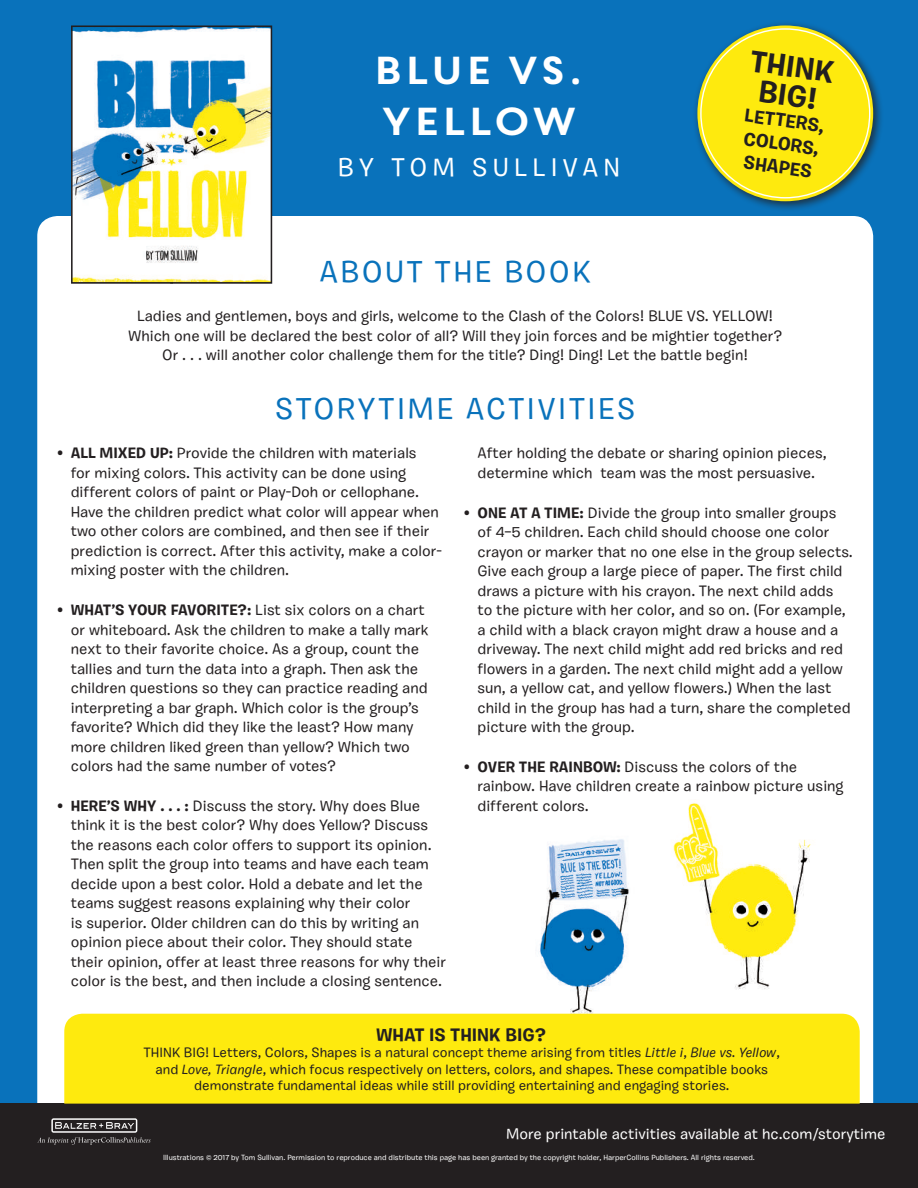
<style>
.page{position:relative;width:918px;height:1188px;background:#fff}
.page>*{position:absolute;margin:0;border:0;box-sizing:border-box;transform-origin:0 0}
.t1{font:39px/51px "Core Circus";letter-spacing:-.105em;color:#fff;scale:1.05 1}
.t2{font:500 30px "Burbank Small";letter-spacing:.08em;color:#0972bb}
.t3{font:700 30px/28.7px "Burbank Small";color:#231f20;text-align:center}
.t4{font:500 25.5px "Burbank Small";letter-spacing:.2em;color:#fff}
.t5{font:700 18.6px/23.2px "Burbank Small";color:#231f20;text-align:justify}
.t6{font:700 18px "Burbank Small";color:#231f20}
.t7{font:500 15px/19.5px "Burbank Small";color:#231f20}
.t8{font:500 15px "Burbank Small";color:#fff}
.t9{font:500 13.5px/16.5px "Burbank Small";color:#231f20;text-align:center}
.t10{font:500 7.5px "Burbank Small";color:#fff}
.s1{font-weight:700}
.s2{font-style:italic}
</style>
<div class="page">
<div style="left:0;top:0;width:918px;height:1104px;background:#0972bb"></div>
<div style="left:37px;top:216px;width:836px;height:888px;background:#fff"></div>
<img style="left:665px;top:799px;width:152px;height:194px">
<div style="left:0;top:1104px;width:918px;height:84px;background:#231f20"></div>
<svg style="left:37px;top:1118px;width:114px;height:27px"></svg>
<img style="left:536px;top:831px;width:106px;height:183px">
<svg style="left:74px;top:28px;width:195px;height:253px"></svg>
<div style="left:71px;top:25px;width:201px;height:259px;border:2px solid #231f20"></div>
<div style="left:64px;top:1014px;width:796px;height:90px;background:#feea0e"></div>
<div style="left:693px;top:21px;width:191px;height:191px;background:#231f20;opacity:.75"></div>
<svg style="left:697px;top:25px;width:176px;height:176px;background:#ebe13e"></svg>
<div style="left:701px;top:29px;width:169px;height:169px;background:#feea0e;border-radius:50%"></div>
<h1 class="t1" style="left:371px;top:43px;width:207px">BLUE VS.<br>YELLOW</h1>
<h3 class="t4" style="left:338px;top:152px;width:284px">BY TOM SULLIVAN</h3>
<h2 class="t3" style="left:752px;top:46px;width:86px;rotate:8deg">THINK<br>BIG!</h2>
<p class="t5" style="left:746px;top:103px;width:81px;rotate:8deg">LETTERS, COLORS, SHAPES</p>
<h2 class="t2" style="left:319px;top:253px;width:273px">ABOUT THE BOOK</h2>
<p class="t7" style="left:128px;top:306px;width:656px;text-align:center">Ladies and gentlemen, boys and girls, welcome to the Clash of the Colors! BLUE VS. YELLOW!<br>Which one will be declared the best color of all? Will they join forces and be mightier together?<br>Or . . . will another color challenge them for the title? Ding! Ding! Let the battle begin!</p>
<h2 class="t2" style="left:275px;top:390px;width:362px">STORYTIME ACTIVITIES</h2>
<p class="t7" style="left:71px;top:443px;width:373px;text-indent:-13px"><span class="s1">• ALL MIXED UP:</span> Provide the children with materials<br>for mixing colors. This activity can be done using different colors of paint or Play-Doh or cellophane.<br>Have the children predict what color will appear when two other colors are combined, and then see if their prediction is correct. After this activity, make a color&shy;mixing poster with the children.</p>
<p class="t7" style="left:71px;top:600px;width:359px;text-indent:-13px"><span class="s1">• WHAT’S YOUR FAVORITE?:</span> List six colors on a chart or whiteboard. Ask the children to make a tally mark next to their favorite choice. As a group, count the tallies and turn the data into a graph. Then ask the children questions so they can practice reading and interpreting a bar graph. Which color is the group’s favorite? Which did they like the least? How many more children liked green than yellow? Which two colors had the same number of votes?</p>
<p class="t7" style="left:71px;top:796px;width:377px;text-indent:-13px"><span class="s1">• HERE’S WHY . . . :</span> Discuss the story. Why does Blue think it is the best color? Why does Yellow? Discuss the reasons each color offers to support its opinion.<br>Then split the group into teams and have each team decide upon a best color. Hold a debate and let the teams suggest reasons explaining why their color<br>is superior. Older children can do this by writing an opinion piece about their color. They should state their opinion, offer at least three reasons for why their color is the best, and then include a closing sentence.</p>
<p class="t7" style="left:478px;top:443px;width:351px">After holding the debate or sharing opinion pieces, determine which team was the most persuasive.</p>
<p class="t7" style="left:478px;top:503px;width:377px;text-indent:-13px"><span class="s1">• ONE AT A TIME:</span> Divide the group into smaller groups of 4–5 children. Each child should choose one color crayon or marker that no one else in the group selects.<br>Give each group a large piece of paper. The first child draws a picture with his crayon. The next child adds<br>to the picture with her color, and so on. (For example, a child with a black crayon might draw a house and a driveway. The next child might add red bricks and red flowers in a garden. The next child might add a yellow sun, a yellow cat, and yellow flowers.) When the last child in the group has had a turn, share the completed picture with the group.</p>
<p class="t7" style="left:478px;top:757px;width:368px;text-indent:-13px"><span class="s1">• OVER THE RAINBOW:</span> Discuss the colors of the rainbow. Have children create a rainbow picture using different colors.</p>
<p class="t6" style="left:376px;top:1024px;width:171px">WHAT IS THINK BIG?</p>
<p class="t9" style="left:144px;top:1045px;width:638px">THINK BIG! Letters, Colors, Shapes is a natural concept theme arising from titles <span class="s2">Little i</span>, <span class="s2">Blue vs. Yellow</span>, and <span class="s2">Love, Triangle</span>, which focus respectively on letters, colors, and shapes. These compatible books demonstrate fundamental ideas while still providing entertaining and engaging stories.</p>
<p class="t8" style="left:506px;top:1124px;width:381px">More printable activities available at hc.com/storytime</p>
<p class="t10" style="left:163px;top:1153px;width:593px">Illustrations © 2017 by Tom Sullivan. Permission to reproduce and distribute this page has been granted by the copyright holder, HarperCollins Publishers. All rights reserved.</p>
</div>
